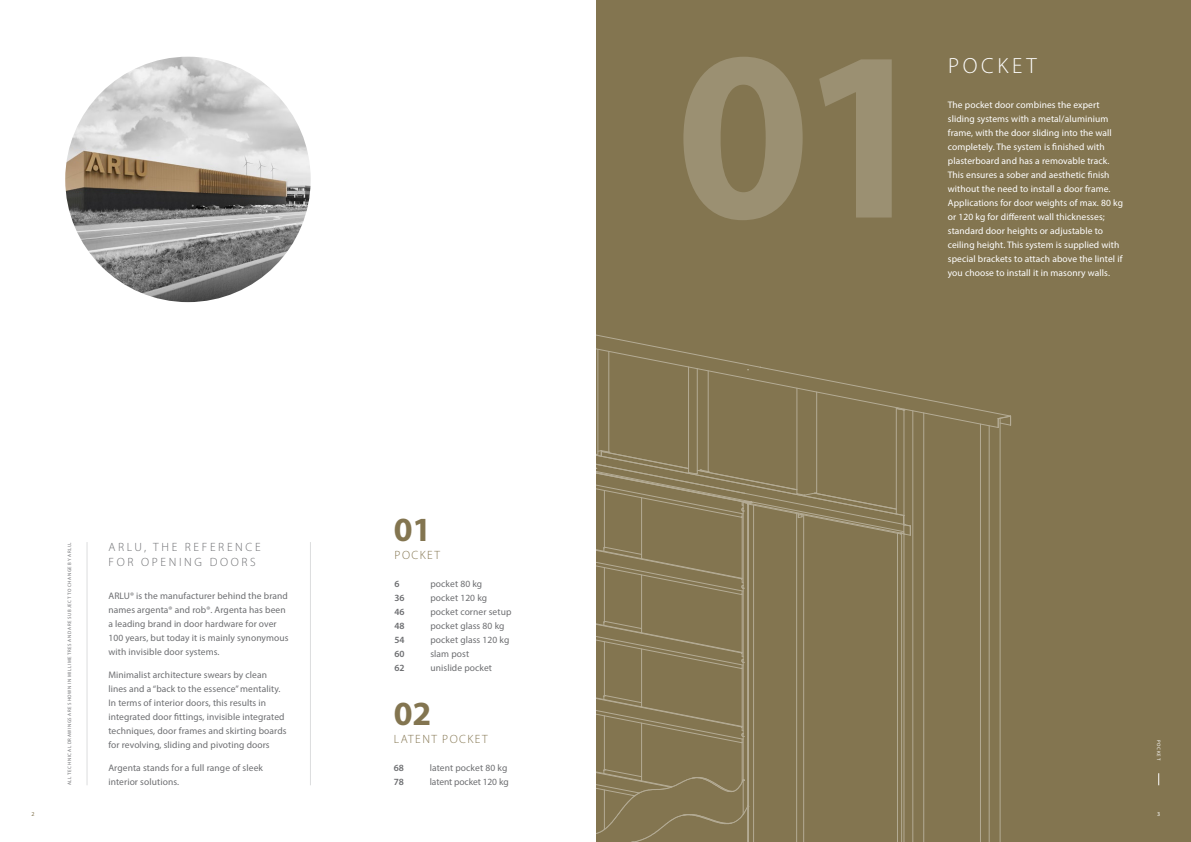
<style>
.page{position:relative;width:1191px;height:842px;background:#fff}
.page>*{position:absolute;margin:0;border:0;box-sizing:border-box;transform-origin:0 0}
.t1{font:700 34px "Myriad Pro";color:#837550}
.t2{font:300 22px "Myriad Pro";letter-spacing:.17em;color:#fff}
.t3{font:300 12px/14.4px "Myriad Pro";letter-spacing:.22em;color:#6d6e71}
.t4{font:300 12px "Myriad Pro";letter-spacing:.12em;color:#837550}
.t5{font:9.5px/14px "Myriad Pro";letter-spacing:.01em;color:#6d6e71}
.t6{font:9.5px/14px "Myriad Pro";letter-spacing:.01em;color:#fff}
.t7{font:600 9.5px "Myriad Pro";letter-spacing:.01em;color:#6d6e71}
.t8{font:9.5px "Myriad Pro";letter-spacing:-.01em;color:#6d6e71}
.t9{font:6px "Myriad Pro";color:#837550}
.t10{font:6px "Myriad Pro";color:#fff}
.t11{font:4.9px "Myriad Pro";letter-spacing:.135em;color:#6d6e71}
.t12{font:4.9px "Myriad Pro";letter-spacing:.145em;color:#fff}
.s1{font-size:7px}
</style>
<div class="page">
<div style="left:596px;top:0;width:595px;height:842px;background:#837550"></div>
<hr style="left:604px;top:490px;width:1px;height:58px;background:#fff">
<hr style="left:604px;top:567px;width:1px;height:55px;background:#fff">
<hr style="left:604px;top:642px;width:1px;height:54px;background:#fff">
<hr style="left:604px;top:716px;width:1px;height:54px;background:#fff">
<hr style="left:897px;top:533px;width:1px;height:309px;background:#fff">
<hr style="left:901px;top:534px;width:1px;height:308px;background:#fff">
<hr style="left:743px;top:502px;width:1px;height:312px;background:#fff">
<hr style="left:748px;top:504px;width:1px;height:338px;background:#fff">
<hr style="left:747px;top:504px;width:1px;height:338px;background:#fff">
<hr style="left:753px;top:505px;width:1px;height:337px;background:#fff">
<hr style="left:742px;top:514px;width:1px;height:68px;background:#fff">
<hr style="left:742px;top:591px;width:1px;height:65px;background:#fff">
<hr style="left:742px;top:665px;width:1px;height:65px;background:#fff">
<hr style="left:742px;top:739px;width:1px;height:43px;background:#fff">
<hr style="left:803px;top:515px;width:1px;height:327px;background:#fff">
<hr style="left:796px;top:514px;width:1px;height:328px;background:#fff">
<hr style="left:641px;top:498px;width:1px;height:61px;background:#fff">
<hr style="left:641px;top:575px;width:1px;height:58px;background:#fff">
<hr style="left:641px;top:649px;width:1px;height:58px;background:#fff">
<hr style="left:641px;top:723px;width:1px;height:58px;background:#fff">
<svg style="left:596px;top:695px;width:148px;height:48px"></svg>
<svg style="left:596px;top:621px;width:148px;height:48px"></svg>
<svg style="left:596px;top:547px;width:148px;height:48px"></svg>
<svg style="left:596px;top:769px;width:152px;height:73px"></svg>
<hr style="left:903px;top:534px;width:1px;height:308px;background:#fff">
<hr style="left:903px;top:409px;width:1px;height:116px;background:#fff">
<hr style="left:923px;top:413px;width:1px;height:429px;background:#fff">
<hr style="left:912px;top:411px;width:1px;height:431px;background:#fff">
<hr style="left:980px;top:424px;width:1px;height:418px;background:#fff">
<hr style="left:999px;top:418px;width:1px;height:424px;background:#fff">
<hr style="left:989px;top:426px;width:1px;height:416px;background:#fff">
<hr style="left:896px;top:408px;width:1px;height:106px;background:#fff">
<svg style="left:596px;top:334px;width:415px;height:94px"></svg>
<hr style="left:608px;top:352px;width:1px;height:100px;background:#fff">
<hr style="left:597px;top:349px;width:1px;height:105px;background:#fff">
<hr style="left:708px;top:371px;width:1px;height:101px;background:#fff">
<hr style="left:688px;top:367px;width:1px;height:105px;background:#fff">
<hr style="left:697px;top:369px;width:1px;height:105px;background:#fff">
<hr style="left:816px;top:392px;width:1px;height:101px;background:#fff">
<hr style="left:796px;top:388px;width:1px;height:105px;background:#fff">
<svg style="left:596px;top:450px;width:315px;height:86px"></svg>
<svg style="left:683px;top:57px;width:208px;height:163px"></svg>
<svg style="left:1158px;top:773px;width:1px;height:12px"></svg>
<img style="left:65px;top:57px;width:246px;height:245px;border-radius:123px">
<hr style="left:310px;top:542px;width:1px;height:243px;background:#dcddde">
<hr style="left:87px;top:542px;width:1px;height:243px;background:#dcddde">
<p class="t11" style="left:66px;top:785px;width:245px;rotate:-90deg">all technical drawings are shown in millimetres and are subject to change by arlu<span class="s1">.</span></p>
<p class="t3" style="left:109px;top:540px;width:154px">ARLU, THE REFERENCE<br>FOR OPENING DOORS</p>
<p class="t5" style="left:108px;top:589px;width:182px">ARLU® is the manufacturer behind the brand names argenta® and rob®. Argenta has been a leading brand in door hardware for over 100 years, but today it is mainly synonymous with invisible door systems.</p>
<p class="t5" style="left:108px;top:668px;width:180px">Minimalist architecture swears by clean lines and a “back to the essence” mentality.<br>In terms of interior doors, this results in integrated door fittings, invisible integrated techniques, door frames and skirting boards for revolving, sliding and pivoting doors</p>
<p class="t5" style="left:108px;top:761px;width:156px">Argenta stands for a full range of sleek interior solutions.</p>
<h1 class="t1" style="left:394px;top:508px;width:39px">01</h1>
<p class="t4" style="left:394px;top:548px;width:47px">POCKET</p>
<p class="t7" style="left:394px;top:578px;width:7px">6</p>
<p class="t5" style="left:430px;top:577px;width:53px">pocket 80 kg</p>
<p class="t7" style="left:394px;top:592px;width:12px">36</p>
<p class="t5" style="left:430px;top:591px;width:58px">pocket 120 kg</p>
<p class="t7" style="left:394px;top:606px;width:12px">46</p>
<p class="t5" style="left:430px;top:605px;width:82px">pocket corner setup</p>
<p class="t7" style="left:394px;top:620px;width:12px">48</p>
<p class="t5" style="left:430px;top:619px;width:76px">pocket glass 80 kg</p>
<p class="t7" style="left:394px;top:634px;width:12px">54</p>
<p class="t5" style="left:430px;top:633px;width:81px">pocket glass 120 kg</p>
<p class="t7" style="left:394px;top:648px;width:12px">60</p>
<p class="t5" style="left:430px;top:647px;width:40px">slam post</p>
<p class="t7" style="left:394px;top:662px;width:12px">62</p>
<p class="t5" style="left:430px;top:661px;width:63px">unislide pocket</p>
<h1 class="t1" style="left:394px;top:691px;width:39px">02</h1>
<p class="t4" style="left:394px;top:732px;width:95px">LATENT POCKET</p>
<p class="t7" style="left:394px;top:762px;width:12px">68</p>
<p class="t5" style="left:430px;top:761px;width:79px">latent pocket 80 kg</p>
<p class="t7" style="left:394px;top:776px;width:12px">78</p>
<p class="t8" style="left:430px;top:776px;width:80px">latent pocket 120 kg</p>
<h2 class="t2" style="left:948px;top:53px;width:90px">POCKET</h2>
<p class="t6" style="left:947px;top:97px;width:177px">The pocket door combines the expert sliding systems with a metal/aluminium frame, with the door sliding into the wall completely. The system is finished with plasterboard and has a removable track.<br>This ensures a sober and aesthetic finish without the need to install a door frame.<br>Applications for door weights of max. 80 kg or 120 kg for different wall thicknesses; standard door heights or adjustable to ceiling height. This system is supplied with special brackets to attach above the lintel if you choose to install it in masonry walls.</p>
<p class="t12" style="left:1161px;top:740px;width:21px;rotate:90deg">pocket</p>
<p class="t9" style="left:31px;top:810px;width:5px">2</p>
<p class="t10" style="left:1157px;top:810px;width:5px">3</p>
</div>
